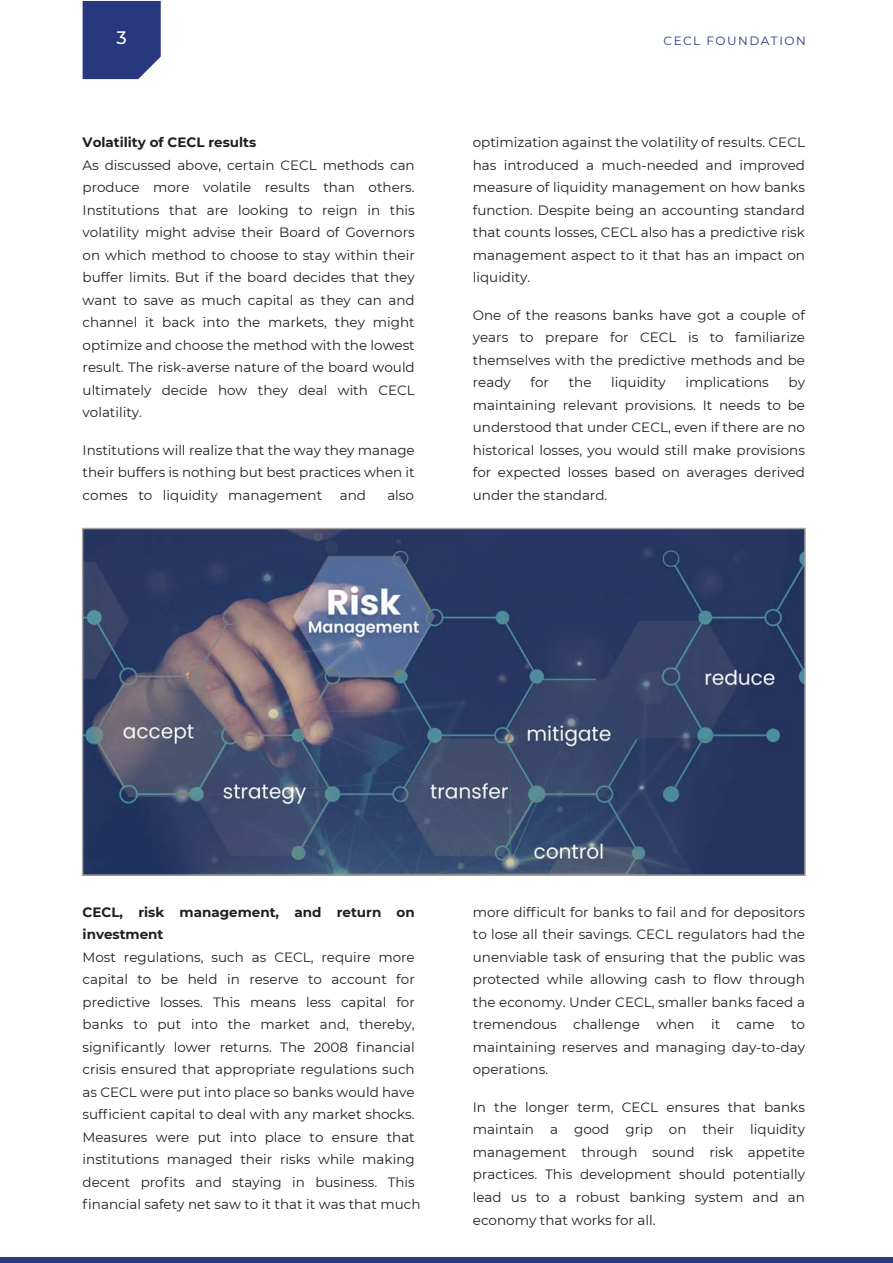
<style>
.page{position:relative;width:893px;height:1263px;background:#fff}
.page>*{position:absolute;margin:0;border:0;box-sizing:border-box;transform-origin:0 0}
.t1{font:500 18px "Montserrat";color:#fff}
.t2{font:13.5px/22.5px "Montserrat";color:#221e20;text-align:justify}
.t3{font:700 13.5px/22.5px "Montserrat";color:#221e20}
.t4{font:12px "Montserrat";letter-spacing:.125em;color:#28387e}
</style>
<div class="page">
<div style="left:83px;top:1px;width:78px;height:78px;background:#28387e"></div>
<div style="left:0;top:1258px;width:893px;height:5px;background:#28387e"></div>
<img style="left:85px;top:531px;width:718px;height:342px">
<div style="left:82px;top:528px;width:724px;height:348px;border:2px solid #a2a2a2"></div>
<h1 class="t1" style="left:117px;top:25px;width:12px">3</h1>
<p class="t4" style="left:663px;top:32px;width:144px">CECL FOUNDATION</p>
<p class="t3" style="left:83px;top:131px;width:175px">Volatility of CECL results</p>
<p class="t2" style="left:83px;top:153px;width:334px">As discussed above, certain CECL methods can produce more volatile results than others.<br>Institutions that are looking to reign in this volatility might advise their Board of Governors on which method to choose to stay within their buffer limits. But if the board decides that they want to save as much capital as they can and channel it back into the markets, they might optimize and choose the method with the lowest result. The risk-averse nature of the board would ultimately decide how they deal with CECL volatility.</p>
<p class="t2" style="left:83px;top:438px;width:334px">Institutions will realize that the way they manage their buffers is nothing but best practices when it comes to liquidity management</p>
<p class="t2" style="left:340px;top:483px;width:28px">and</p>
<p class="t2" style="left:387px;top:483px;width:28px">also</p>
<p class="t2" style="left:473px;top:131px;width:334px">optimization against the volatility of results. CECL has introduced a much-needed and improved measure of liquidity management on how banks function. Despite being an accounting standard that counts losses, CECL also has a predictive risk management aspect to it that has an impact on liquidity.</p>
<p class="t2" style="left:473px;top:303px;width:334px">One of the reasons banks have got a couple of years to prepare for CECL is to familiarize themselves with the predictive methods and be ready</p>
<p class="t2" style="left:531px;top:371px;width:20px">for</p>
<p class="t2" style="left:569px;top:371px;width:24px">the</p>
<p class="t2" style="left:611px;top:371px;width:56px">liquidity</p>
<p class="t2" style="left:686px;top:371px;width:85px">implications</p>
<p class="t2" style="left:473px;top:371px;width:334px;text-indent:316px">by maintaining relevant provisions. It needs to be understood that under CECL, even if there are no historical losses, you would still make provisions for expected losses based on averages derived under the standard.</p>
<p class="t3" style="left:83px;top:900px;width:334px">CECL, risk management, and return on investment</p>
<p class="t2" style="left:83px;top:945px;width:339px;text-align:left">Most regulations, such as CECL, require more capital to be held in reserve to account for predictive losses. This means less capital for banks to put into the market and, thereby, significantly lower returns. The 2008 financial crisis ensured that appropriate regulations such as CECL were put into place so banks would have sufficient capital to deal with any market shocks.<br>Measures were put into place to ensure that institutions managed their risks while making decent profits and staying in business. This financial safety net saw to it that it was that much</p>
<p class="t2" style="left:473px;top:900px;width:334px">more difficult for banks to fail and for depositors to lose all their savings. CECL regulators had the unenviable task of ensuring that the public was protected while allowing cash to flow through the economy. Under CECL, smaller banks faced a tremendous challenge when it came to maintaining reserves and managing day-to-day operations.</p>
<p class="t2" style="left:473px;top:1095px;width:334px">In the longer term, CECL ensures that banks maintain a good grip on their liquidity management through sound risk appetite practices. This development should potentially lead us to a robust banking system and an economy that works for all.</p>
</div>
